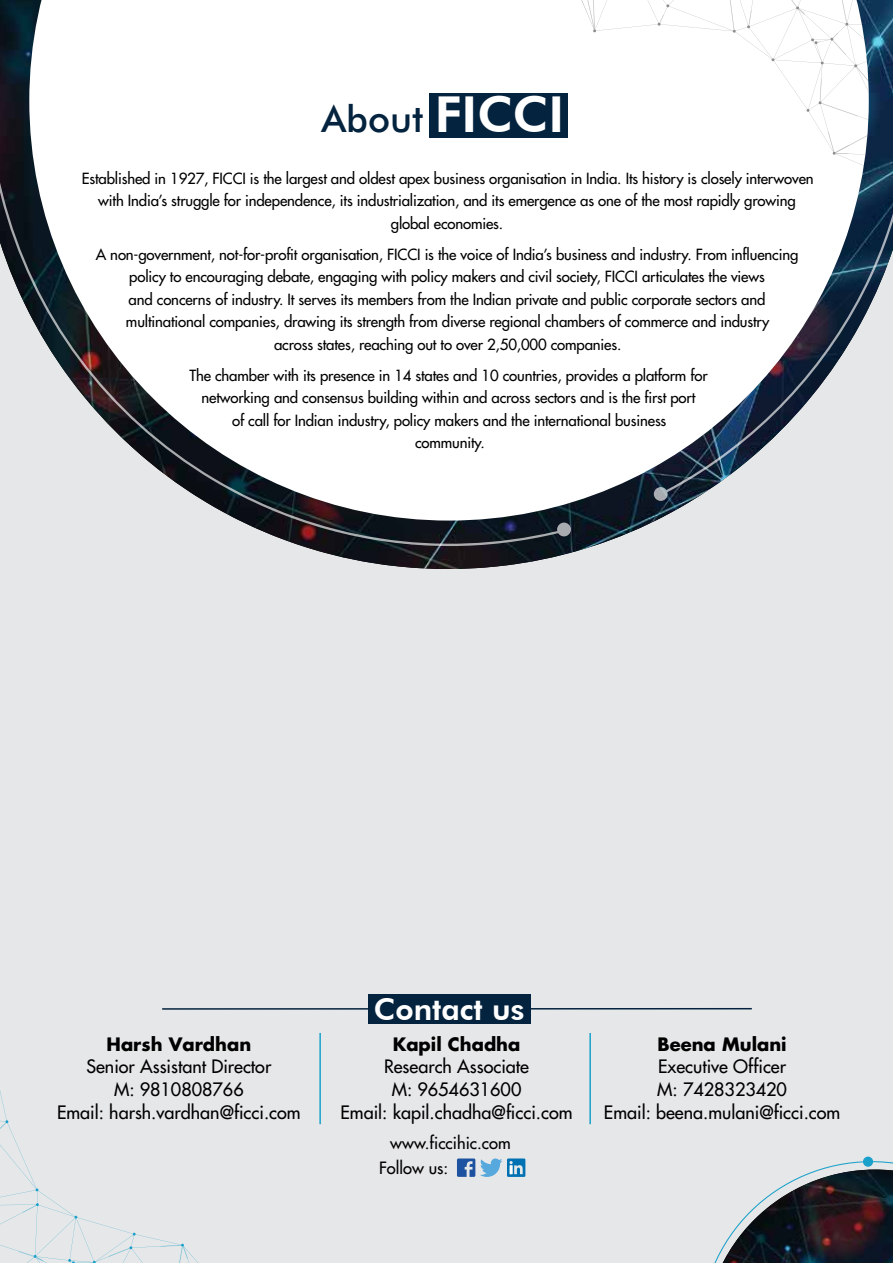
<style>
.page{position:relative;width:893px;height:1263px;background:#e6e7e8}
.page>*{position:absolute;margin:0;border:0;box-sizing:border-box;transform-origin:0 0}
.t1{font:500 37.5px "Futura BT";color:#04233e}
.t2{font:800 30px "Futura BT";color:#fff}
.t3{font:18px/22.5px "Futura";color:#000;text-align:center}
.t4{font:700 18px "Futura";color:#000}
.t5{font:16.5px "Futura";color:#000}
.t6{font:15px/22.5px "Futura";letter-spacing:-.01em;color:#000;text-align:center}
.s1{font-weight:800;font-size:49.5px;color:#fff}
</style>
<div class="page">
<svg style="left:714px;top:1157px;width:179px;height:106px"></svg>
<img style="left:723px;top:1169px;width:170px;height:94px">
<div style="left:863px;top:1156px;width:10px;height:11px;background:#1aa1cb;border-radius:50%"></div>
<img style="left:0;top:0;width:893px;height:569px">
<img style="left:869px;top:207px;width:24px;height:294px">
<img style="left:0;top:171px;width:571px;height:376px">
<svg style="left:29px;top:0;width:840px;height:521px;background:#e3e4e6"></svg>
<div style="left:573px;top:0;width:296px;height:171px;background:#fff"></div>
<div style="left:430px;top:93px;width:138px;height:44px;background:#04233e"></div>
<svg style="left:0;top:1090px;width:198px;height:173px"></svg>
<hr style="left:162px;top:1008px;width:590px;height:2px;background:#04233e">
<div style="left:368px;top:994px;width:162px;height:30px;background:#04233e"></div>
<hr style="left:319px;top:1033px;width:2px;height:91px;background:#1aa1cb">
<svg style="left:457px;top:1158px;width:68px;height:19px"></svg>
<hr style="left:589px;top:1033px;width:2px;height:91px;background:#1aa1cb">
<h1 class="t1" style="left:321px;top:96px;width:244px">About <span class="s1">FICCI</span></h1>
<p class="t6" style="left:82px;top:167px;width:733px">Established in 1927, FICCI is the largest and oldest apex business organisation in India. Its history is closely interwoven with India’s struggle for independence, its industrialization, and its emergence as one of the most rapidly growing global economies.</p>
<p class="t6" style="left:96px;top:243px;width:704px">A non-government, not-for-profit organisation, FICCI is the voice of India’s business and industry. From influencing policy to encouraging debate, engaging with policy makers and civil society, FICCI articulates the views<br>and concerns of industry. It serves its members from the Indian private and public corporate sectors and multinational companies, drawing its strength from diverse regional chambers of commerce and industry<br>across states, reaching out to over 2,50,000 companies.</p>
<p class="t6" style="left:189px;top:364px;width:520px">The chamber with its presence in 14 states and 10 countries, provides a platform for networking and consensus building within and across sectors and is the first port<br>of call for Indian industry, policy makers and the international business<br>community.</p>
<p class="t4" style="left:107px;top:1032px;width:146px">Harsh Vardhan</p>
<p class="t3" style="left:57px;top:1056px;width:245px">Senior Assistant Director<br>M: 9810808766<br>Email: harsh.vardhan@ficci.com</p>
<h2 class="t2" style="left:374px;top:991px;width:152px">Contact us</h2>
<p class="t4" style="left:393px;top:1032px;width:129px">Kapil Chadha</p>
<p class="t3" style="left:340px;top:1056px;width:234px">Research Associate<br>M: 9654631600<br>Email: kapil.chadha@ficci.com</p>
<p class="t5" style="left:379px;top:1157px;width:71px">Follow us:</p>
<p class="t5" style="left:390px;top:1132px;width:122px">www.ficcihic.com</p>
<p class="t4" style="left:658px;top:1032px;width:131px">Beena Mulani</p>
<p class="t3" style="left:604px;top:1056px;width:238px">Executive Officer<br>M: 7428323420<br>Email: beena.mulani@ficci.com</p>
</div>
